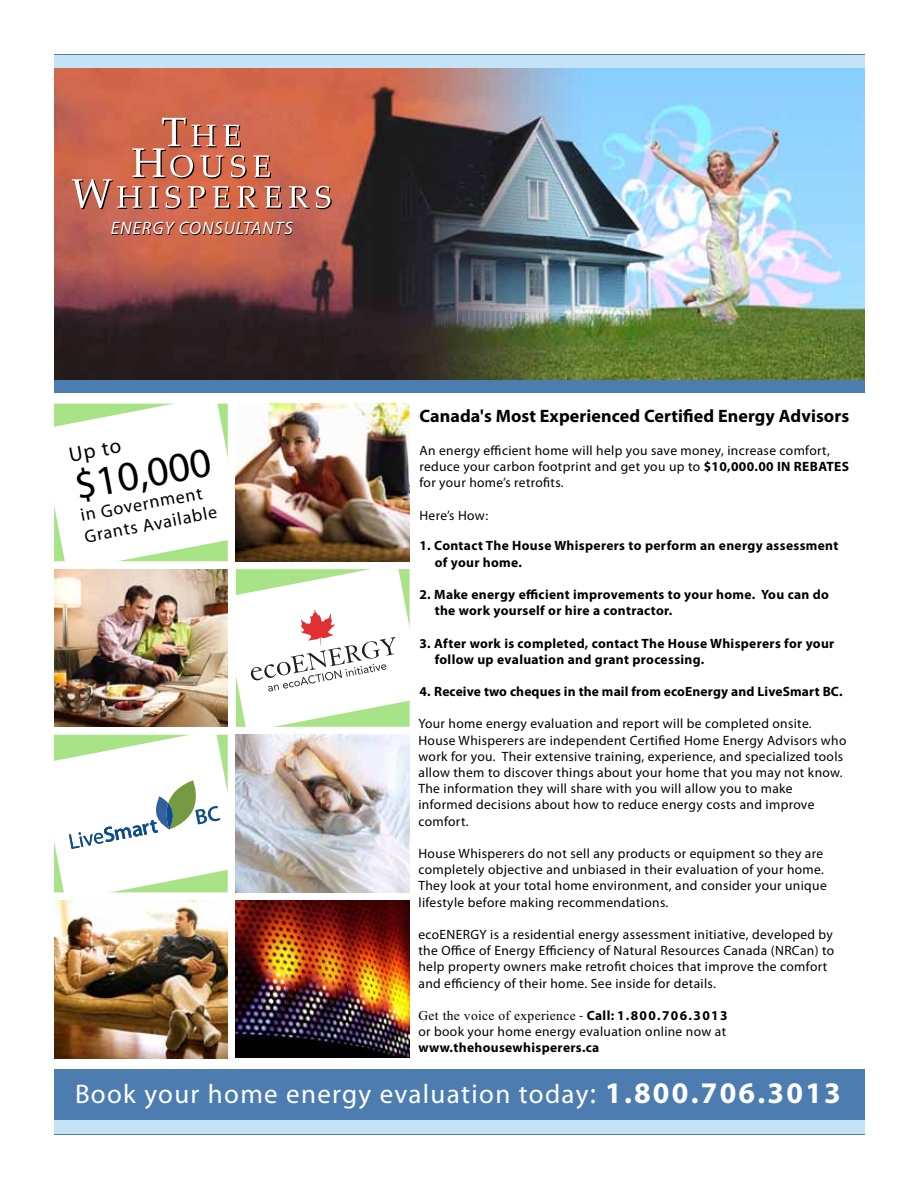
<style>
.page{position:relative;width:918px;height:1188px;background:#fff}
.page>*{position:absolute;margin:0;border:0;box-sizing:border-box;transform-origin:0 0}
.t1{font:42px "Myriad";color:#000}
.t2{font:27px "Myriad";letter-spacing:.05em;color:#fff}
.t3{font:21px "Myriad";color:#000}
.t4{font:700 18px "Myriad Pro";letter-spacing:.005em;color:#000}
.t5{font:18px/21.8px "Myriad";color:#000}
.t6{font:italic 18px "Myriad";letter-spacing:.05em;color:#000}
.t7{font:13.5px/16.2px "Myriad Pro";letter-spacing:.025em;color:#000}
.t8{font:700 13.5px/16.2px "Myriad Pro";letter-spacing:.025em;color:#000}
.t9{font:13.5px "Times New Roman";letter-spacing:.025em;color:#000}
.t10{font:13.5px "Myriad";letter-spacing:.025em;color:#000}
.t11{font:700 13.5px "Myriad";letter-spacing:.025em;color:#000}
.s1{font-weight:700}
.s2{font-family:"Myriad"}
.s3{font-family:"Myriad";font-weight:700}
.s4{font-size:30px}
.s5{font-weight:700;font-size:30px}
</style>
<div class="page">
<div style="left:54px;top:54px;width:810px;height:1080px;background:#4d7db0"></div>
<div style="left:54px;top:56px;width:810px;height:26px;background:#c5e3f6"></div>
<div style="left:54px;top:1121px;width:810px;height:13px;background:#c5e3f6"></div>
<div style="left:54px;top:393px;width:810px;height:675px;background:#fff"></div>
<img style="left:54px;top:901px;width:174px;height:157px">
<img style="left:236px;top:901px;width:173px;height:157px">
<img style="left:54px;top:403px;width:356px;height:498px">
<img style="left:54px;top:69px;width:810px;height:311px">
<svg style="left:289px;top:186px;width:21px;height:23px"></svg>
<svg style="left:316px;top:186px;width:16px;height:23px"></svg>
<svg style="left:72px;top:118px;width:210px;height:91px;background:#c9745e"></svg>
<h3 class="t6" style="left:111px;top:222px;width:183px">ENERGY CONSULTANTS</h3>
<h3 class="t3" style="left:68px;top:447px;width:54px;rotate:-11deg">Up to</h3>
<h1 class="t1" style="left:72px;top:471px;width:139px;rotate:-11deg">$10,000</h1>
<h3 class="t5" style="left:79px;top:507px;width:136px;rotate:-11deg">in Government<br>Grants Available</h3>
<h3 class="t4" style="left:420px;top:409px;width:431px">Canada's Most Experienced Certified Energy Advisors</h3>
<p class="t7" style="left:420px;top:443px;width:431px">An energy efficient home will help you save money, increase comfort, reduce your carbon footprint and get you up to <span class="s1">$10,000.00 IN REBATES </span>for your home’s retrofits.</p>
<p class="t7" style="left:420px;top:508px;width:70px">Here’s How:</p>
<p class="t8" style="left:435px;top:539px;width:405px;text-indent:-15px">1. Contact The House Whisperers to perform an energy assessment of your home.</p>
<p class="t8" style="left:435px;top:587px;width:396px;text-indent:-15px">2. Make energy efficient improvements to your home. You can do the work yourself or hire a contractor.</p>
<p class="t8" style="left:435px;top:636px;width:401px;text-indent:-15px">3. After work is completed, contact The House Whisperers for your follow up evaluation and grant processing.</p>
<p class="t8" style="left:420px;top:685px;width:425px">4. Receive two cheques in the mail from ecoEnergy and LiveSmart BC.</p>
<p class="t7" style="left:419px;top:717px;width:429px">Your home energy evaluation and report will be completed onsite.<br>House Whisperers are independent Certified Home Energy Advisors who work for you. Their extensive training, experience, and specialized tools allow them to discover things about your home that you may not know.<br>The information they will share with you will allow you to make informed decisions about how to reduce energy costs and improve comfort.</p>
<p class="t7" style="left:419px;top:846px;width:410px">House Whisperers do not sell any products or equipment so they are completely objective and unbiased in their evaluation of your home.<br>They look at your total home environment, and consider your unique lifestyle before making recommendations.</p>
<p class="t7" style="left:419px;top:927px;width:417px">ecoENERGY is a residential energy assessment initiative, developed by the Office of Energy Efficiency of Natural Resources Canada (NRCan) to help property owners make retrofit choices that improve the comfort and efficiency of their home. See inside for details.</p>
<p class="t9" style="left:419px;top:1007px;width:311px">Get the voice of experience <span class="s2">-</span> <span class="s3">Call: 1.800.706.3013</span></p>
<p class="t10" style="left:419px;top:1027px;width:309px">or book your home energy evaluation online now at</p>
<p class="t11" style="left:419px;top:1043px;width:182px">www.thehousewhisperers.ca</p>
<h2 class="t2" style="left:75px;top:1083px;width:767px">Book your home energy evaluation today<span class="s4">:</span> <span class="s5">1.800.706.3013</span></h2>
</div>
